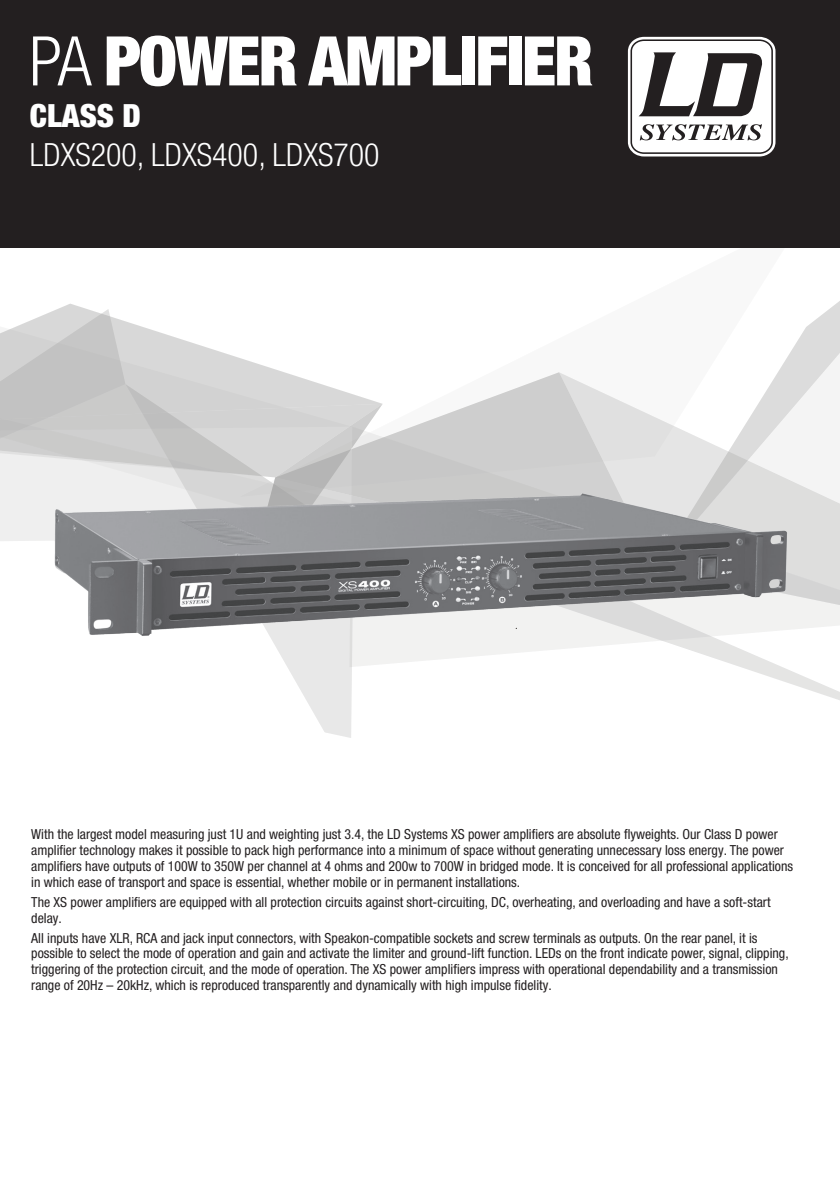
<style>
.page{position:relative;width:840px;height:1191px;background:#fff}
.page>*{position:absolute;margin:0;border:0;box-sizing:border-box;transform-origin:0 0}
.t1{font:900 condensed 68.4px "Helvetica Neue LT Pro";letter-spacing:-.03em;color:#fff}
.t2{font:300 condensed 32px "Helvetica Neue LT Pro";color:#fff}
.t3{font:900 condensed 32px "Helvetica Neue LT Pro";color:#fff}
.t4{font:condensed 13.8px/16px "Helvetica Neue LT Pro";color:#231f20}
.s1{font-weight:300}
</style>
<div class="page">
<svg style="left:301px;top:691px;width:51px;height:47px;fill:#e8e8e8"></svg>
<svg style="left:288px;top:668px;width:64px;height:23px"></svg>
<svg style="left:0;top:303px;width:239px;height:238px"></svg>
<svg style="left:239px;top:358px;width:416px;height:82px"></svg>
<svg style="left:744px;top:618px;width:95px;height:71px"></svg>
<svg style="left:655px;top:302px;width:184px;height:316px"></svg>
<div style="left:0;top:0;width:839px;height:248px;background:#231f20"></div>
<svg style="left:627px;top:37px;width:148px;height:119px"></svg>
<img style="left:32px;top:440px;width:774px;height:228px">
<p class="t1" style="left:29px;top:20px;width:565px"><span class="s1">PA</span> POWER AMPLIFIER</p>
<p class="t3" style="left:30px;top:97px;width:112px">CLASS D</p>
<p class="t2" style="left:30px;top:136px;width:351px">LDXS200, LDXS400, LDXS700</p>
<p class="t4" style="left:31px;top:826px;width:763px">With the largest model measuring just 1U and weighting just 3.4, the LD Systems XS power amplifiers are absolute flyweights. Our Class D power amplifier technology makes it possible to pack high performance into a minimum of space without generating unnecessary loss energy. The power amplifiers have outputs of 100W to 350W per channel at 4 ohms and 200w to 700W in bridged mode. It is conceived for all professional applications in which ease of transport and space is essential, whether mobile or in permanent installations.</p>
<p class="t4" style="left:31px;top:893px;width:740px">The XS power amplifiers are equipped with all protection circuits against short-circuiting, DC, overheating, and overloading and have a soft-start delay.</p>
<p class="t4" style="left:31px;top:929px;width:758px">All inputs have XLR, RCA and jack input connectors, with Speakon-compatible sockets and screw terminals as outputs. On the rear panel, it is possible to select the mode of operation and gain and activate the limiter and ground-lift function. LEDs on the front indicate power, signal, clipping, triggering of the protection circuit, and the mode of operation. The XS power amplifiers impress with operational dependability and a transmission range of 20Hz – 20kHz, which is reproduced transparently and dynamically with high impulse fidelity.</p>
</div>
